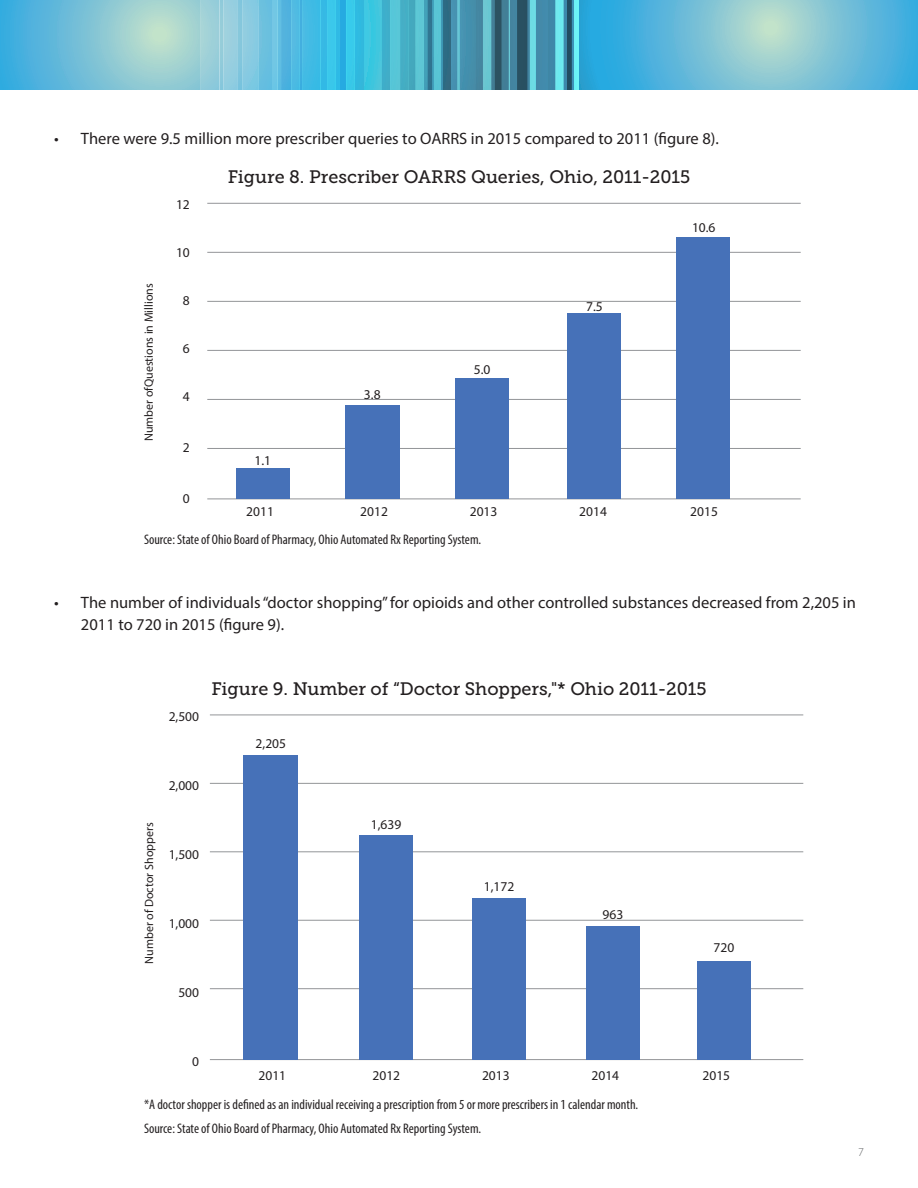
<style>
.page{position:relative;width:918px;height:1188px;background:#fff}
.page>*{position:absolute;margin:0;border:0;box-sizing:border-box;transform-origin:0 0}
.t1{font:18px "Museo Slab 500";color:#231f20}
.t2{font:16.5px/22.5px "Myriad Pro";color:#231f20}
.t3{font:condensed 13.95px/24.2px "Myriad Pro";color:#231f20}
.t4{font:13.5px "Myriad Pro";color:#231f20}
.t5{font:12px "Myriad Pro";color:#231f20}
.t6{font:300 12px "Myriad Pro";color:#5d5f61}
</style>
<div class="page">
<svg style="left:578px;top:0;width:340px;height:90px;background:#69bcd8"></svg>
<svg style="left:0;top:0;width:201px;height:90px;background:#7ec4d5"></svg>
<svg style="left:201px;top:0;width:377px;height:90px;background:#52aec8"></svg>
<hr style="left:207px;top:203px;width:594px;height:1px;background:#939598">
<hr style="left:207px;top:252px;width:594px;height:1px;background:#939598">
<hr style="left:207px;top:301px;width:594px;height:1px;background:#939598">
<hr style="left:207px;top:350px;width:594px;height:1px;background:#939598">
<hr style="left:207px;top:399px;width:594px;height:1px;background:#939598">
<hr style="left:207px;top:448px;width:594px;height:1px;background:#939598">
<hr style="left:207px;top:498px;width:594px;height:1px;background:#939598">
<hr style="left:210px;top:715px;width:593px;height:1px;background:#939598">
<hr style="left:210px;top:783px;width:593px;height:1px;background:#939598">
<hr style="left:210px;top:851px;width:593px;height:1px;background:#939598">
<hr style="left:210px;top:920px;width:593px;height:1px;background:#939598">
<hr style="left:210px;top:988px;width:593px;height:1px;background:#939598">
<hr style="left:210px;top:1059px;width:593px;height:1px;background:#939598">
<div style="left:236px;top:468px;width:54px;height:31px;background:#4671b8"></div>
<div style="left:345px;top:405px;width:54px;height:94px;background:#4671b8"></div>
<div style="left:455px;top:378px;width:54px;height:121px;background:#4671b8"></div>
<div style="left:567px;top:314px;width:54px;height:185px;background:#4671b8"></div>
<div style="left:676px;top:238px;width:54px;height:261px;background:#4671b8"></div>
<div style="left:359px;top:835px;width:54px;height:225px;background:#4671b8"></div>
<div style="left:472px;top:898px;width:54px;height:162px;background:#4671b8"></div>
<div style="left:586px;top:926px;width:54px;height:134px;background:#4671b8"></div>
<div style="left:698px;top:961px;width:54px;height:99px;background:#4671b8"></div>
<div style="left:244px;top:755px;width:54px;height:305px;background:#4671b8"></div>
<p class="t2" style="left:54px;top:127px;width:666px">• There were 9.5 million more prescriber queries to OARRS in 2015 compared to 2011 (figure 8).</p>
<p class="t1" style="left:228px;top:166px;width:464px">Figure 8. Prescriber OARRS Queries, Ohio, 2011-2015</p>
<p class="t5" style="left:142px;top:441px;width:160px;rotate:-90deg">Number ofQuestions in Millions</p>
<p class="t4" style="left:176px;top:196px;width:15px">12</p>
<p class="t4" style="left:176px;top:244px;width:15px">10</p>
<p class="t4" style="left:183px;top:292px;width:8px">8</p>
<p class="t4" style="left:183px;top:340px;width:8px">6</p>
<p class="t4" style="left:183px;top:388px;width:8px">4</p>
<p class="t4" style="left:183px;top:439px;width:8px">2</p>
<p class="t4" style="left:183px;top:490px;width:8px">0</p>
<p class="t4" style="left:254px;top:452px;width:18px">1.1</p>
<p class="t4" style="left:364px;top:386px;width:18px">3.8</p>
<p class="t4" style="left:474px;top:361px;width:18px">5.0</p>
<p class="t4" style="left:586px;top:298px;width:18px">7.5</p>
<p class="t4" style="left:692px;top:219px;width:25px">10.6</p>
<p class="t4" style="left:246px;top:503px;width:29px">2011</p>
<p class="t4" style="left:360px;top:503px;width:29px">2012</p>
<p class="t4" style="left:470px;top:503px;width:29px">2013</p>
<p class="t4" style="left:579px;top:503px;width:29px">2014</p>
<p class="t4" style="left:690px;top:503px;width:29px">2015</p>
<p class="t3" style="left:144px;top:527px;width:339px">Source: State of Ohio Board of Pharmacy, Ohio Automated Rx Reporting System.</p>
<p class="t2" style="left:81px;top:591px;width:777px;text-indent:-27px">• The number of individuals “doctor shopping” for opioids and other controlled substances decreased from 2,205 in<br>2011 to 720 in 2015 (figure 9).</p>
<p class="t5" style="left:142px;top:964px;width:143px;rotate:-90deg">Number of Doctor Shoppers</p>
<p class="t4" style="left:169px;top:708px;width:32px">2,500</p>
<p class="t4" style="left:169px;top:777px;width:32px">2,000</p>
<p class="t4" style="left:169px;top:846px;width:32px">1,500</p>
<p class="t4" style="left:169px;top:915px;width:32px">1,000</p>
<p class="t1" style="left:211px;top:679px;width:497px">Figure 9. Number of “Doctor Shoppers,"* Ohio 2011-2015</p>
<p class="t4" style="left:256px;top:735px;width:32px">2,205</p>
<p class="t4" style="left:371px;top:816px;width:32px">1,639</p>
<p class="t4" style="left:484px;top:878px;width:32px">1,172</p>
<p class="t4" style="left:603px;top:906px;width:22px">963</p>
<p class="t4" style="left:714px;top:939px;width:22px">720</p>
<p class="t4" style="left:178px;top:984px;width:22px">500</p>
<p class="t4" style="left:192px;top:1053px;width:8px">0</p>
<p class="t4" style="left:259px;top:1067px;width:29px">2011</p>
<p class="t4" style="left:373px;top:1067px;width:29px">2012</p>
<p class="t4" style="left:482px;top:1067px;width:29px">2013</p>
<p class="t4" style="left:592px;top:1067px;width:29px">2014</p>
<p class="t4" style="left:703px;top:1067px;width:29px">2015</p>
<p class="t3" style="left:144px;top:1092px;width:496px">*A doctor shopper is defined as an individual receiving a prescription from 5 or more prescribers in 1 calendar month.<br>Source: State of Ohio Board of Pharmacy, Ohio Automated Rx Reporting System.</p>
<p class="t6" style="left:858px;top:1145px;width:7px">7</p>
</div>
